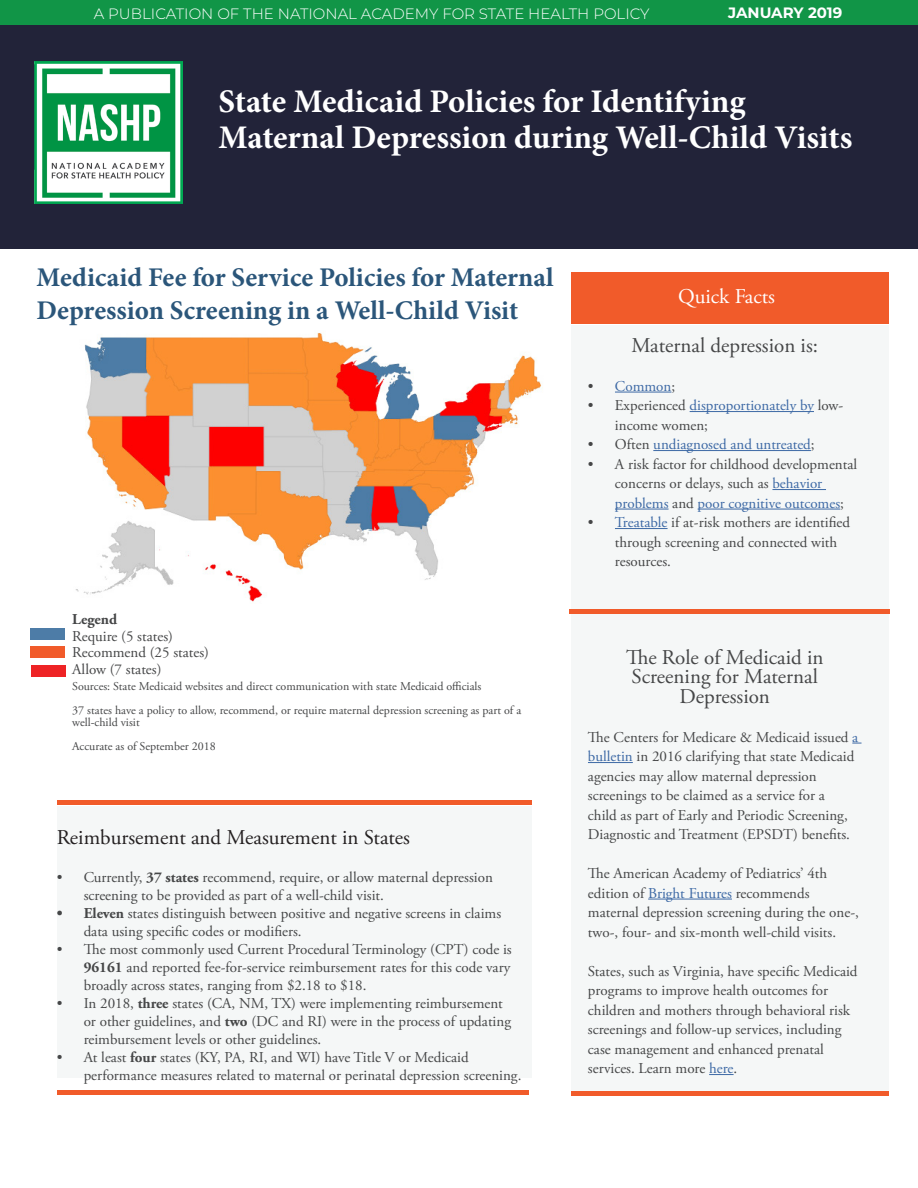
<style>
.page{position:relative;width:918px;height:1188px;background:#fff}
.page>*{position:absolute;margin:0;border:0;box-sizing:border-box;transform-origin:0 0}
.t1{font:700 33px/36px "Minion Pro";color:#fff}
.t2{font:700 27px/33px "Minion Pro";color:#2b567a}
.t3{font:21px/19.5px "Adobe Garamond Pro";color:#454647;text-align:center}
.t4{font:21px "Adobe Garamond Pro";color:#231f20}
.t5{font:21px "Adobe Garamond Pro";color:#fff}
.t6{font:15px/19.5px "Adobe Garamond Pro";color:#454647}
.t7{font:300 15px "Montserrat";color:#fff}
.t8{font:15px "Adobe Garamond Pro";color:#3d69a5}
.t9{font:700 15px "Montserrat";color:#fff}
.t10{font:700 15px "Adobe Garamond Pro";color:#454647}
.t11{font:12px/12px "Adobe Garamond Pro";color:#454647}
.s1{font-weight:700}
.s2{color:#454647}
.s3{color:#3d69a5}
</style>
<div class="page">
<div style="left:0;top:24px;width:918px;height:225px;background:#222339"></div>
<img style="left:35px;top:62px;width:147px;height:142px">
<div style="left:0;top:0;width:918px;height:24px;background:#119547"></div>
<div style="left:57px;top:806px;width:474px;height:272px;background:#f5f7f7"></div>
<img style="left:75px;top:333px;width:467px;height:269px">
<div style="left:571px;top:272px;width:317px;height:51px;background:#f15b2a"></div>
<div style="left:571px;top:325px;width:317px;height:766px;background:#f5f7f7"></div>
<hr style="left:615px;top:392px;width:56px;height:1px;background:#3d69a5">
<hr style="left:690px;top:411px;width:124px;height:1px;background:#3d69a5">
<hr style="left:653px;top:450px;width:158px;height:1px;background:#3d69a5">
<hr style="left:772px;top:489px;width:54px;height:1px;background:#3d69a5">
<hr style="left:615px;top:509px;width:54px;height:1px;background:#3d69a5">
<hr style="left:698px;top:509px;width:142px;height:1px;background:#3d69a5">
<hr style="left:615px;top:528px;width:53px;height:1px;background:#3d69a5">
<hr style="left:588px;top:762px;width:45px;height:1px;background:#3d69a5">
<hr style="left:648px;top:899px;width:84px;height:1px;background:#3d69a5">
<svg style="left:709px;top:1074px;width:25px;height:1px"></svg>
<div style="left:571px;top:1091px;width:318px;height:5px;background:#f15b2a"></div>
<hr style="left:570px;top:609px;width:320px;height:4px;background:#f15b2a">
<div style="left:31px;top:646px;width:34px;height:11px;background:#f15b2a"></div>
<div style="left:31px;top:628px;width:34px;height:12px;background:#4d7ca7"></div>
<div style="left:32px;top:665px;width:34px;height:11px;background:#ee2325"></div>
<div style="left:57px;top:800px;width:474px;height:5px;background:#f15b2a"></div>
<div style="left:57px;top:1090px;width:472px;height:5px;background:#f15b2a"></div>
<p class="t7" style="left:94px;top:4px;width:557px">A PUBLICATION OF THE NATIONAL ACADEMY FOR STATE HEALTH POLICY</p>
<p class="t9" style="left:728px;top:2px;width:116px">JANUARY 2019</p>
<h1 class="t1" style="left:219px;top:83px;width:635px">State Medicaid Policies for Identifying<br>Maternal Depression during Well-Child Visits</h1>
<p class="t2" style="left:37px;top:261px;width:519px">Medicaid Fee for Service Policies for Maternal<br>Depression Screening in a Well-Child Visit</p>
<p class="t10" style="left:72px;top:611px;width:46px">Legend</p>
<p class="t6" style="left:72px;top:627px;width:102px">Require (5 states)</p>
<p class="t6" style="left:72px;top:643px;width:138px">Recommend (25 states)</p>
<p class="t6" style="left:72px;top:660px;width:91px">Allow (7 states)</p>
<p class="t11" style="left:72px;top:681px;width:411px">Sources: State Medicaid websites and direct communication with state Medicaid officials</p>
<p class="t11" style="left:72px;top:705px;width:451px">37 states have a policy to allow, recommend, or require maternal depression screening as part of a well-child visit</p>
<p class="t11" style="left:72px;top:741px;width:145px">Accurate as of September 2018</p>
<p class="t4" style="left:57px;top:825px;width:355px">Reimbursement and Measurement in States</p>
<p class="t6" style="left:84px;top:868px;width:411px;line-height:18px;text-indent:-27px">• Currently, <span class="s1">37 states</span> recommend, require, or allow maternal depression screening to be provided as part of a well-child visit.</p>
<p class="t6" style="left:84px;top:904px;width:419px;line-height:18px;text-indent:-27px"><span class="s1">• Eleven</span> states distinguish between positive and negative screens in claims data using specific codes or modifiers.</p>
<p class="t6" style="left:84px;top:940px;width:430px;line-height:18px;text-align:justify;text-indent:-27px">• The most commonly used Current Procedural Terminology (CPT) code is <span class="s1">96161</span> and reported fee-for-service reimbursement rates for this code vary broadly across states, ranging from $2.18 to $18.</p>
<p class="t6" style="left:84px;top:994px;width:429px;line-height:18px;text-indent:-27px">• In 2018, <span class="s1">three</span> states (CA, NM, TX) were implementing reimbursement or other guidelines, and <span class="s1">two</span> (DC and RI) were in the process of updating reimbursement levels or other guidelines.</p>
<p class="t6" style="left:84px;top:1048px;width:439px;line-height:18px;text-indent:-27px">• At least <span class="s1">four</span> states (KY, PA, RI, and WI) have Title V or Medicaid performance measures related to maternal or perinatal depression screening.</p>
<p class="t5" style="left:678px;top:284px;width:98px">Quick Facts</p>
<p class="t3" style="left:631px;top:336px;width:188px">Maternal depression is:</p>
<p class="t8" style="left:588px;top:377px;width:89px"><span class="s2">•</span> Common<span class="s2">;</span></p>
<p class="t6" style="left:615px;top:396px;width:230px;text-indent:-27px">• Experienced <span class="s3">disproportionately by</span> low&shy;income women;</p>
<p class="t8" style="left:588px;top:435px;width:228px"><span class="s2">• Often</span> undiagnosed and untreated<span class="s2">;</span></p>
<p class="t6" style="left:615px;top:455px;width:244px;text-indent:-27px">• A risk factor for childhood developmental concerns or delays, such as <span class="s3">behavior problems</span> and <span class="s3">poor cognitive outcomes</span>;</p>
<p class="t6" style="left:615px;top:513px;width:237px;text-indent:-27px">• <span class="s3">Treatable</span> if at-risk mothers are identified through screening and connected with resources.</p>
<p class="t3" style="left:626px;top:648px;width:199px">The Role of Medicaid in<br>Screening for Maternal<br>Depression</p>
<p class="t6" style="left:588px;top:728px;width:272px">The Centers for Medicare &amp; Medicaid issued <span class="s3">a bulletin</span> in 2016 clarifying that state Medicaid agencies may allow maternal depression screenings to be claimed as a service for a<br>child as part of Early and Periodic Screening, Diagnostic and Treatment (EPSDT) benefits.</p>
<p class="t6" style="left:588px;top:864px;width:272px">The American Academy of Pediatrics’ 4th edition of <span class="s3">Bright Futures</span> recommends maternal depression screening during the one-, two-, four- and six-month well-child visits.</p>
<p class="t6" style="left:588px;top:962px;width:271px">States, such as Virginia, have specific Medicaid programs to improve health outcomes for children and mothers through behavioral risk screenings and follow-up services, including case management and enhanced prenatal services. Learn more <span class="s3">here</span>.</p>
</div>
